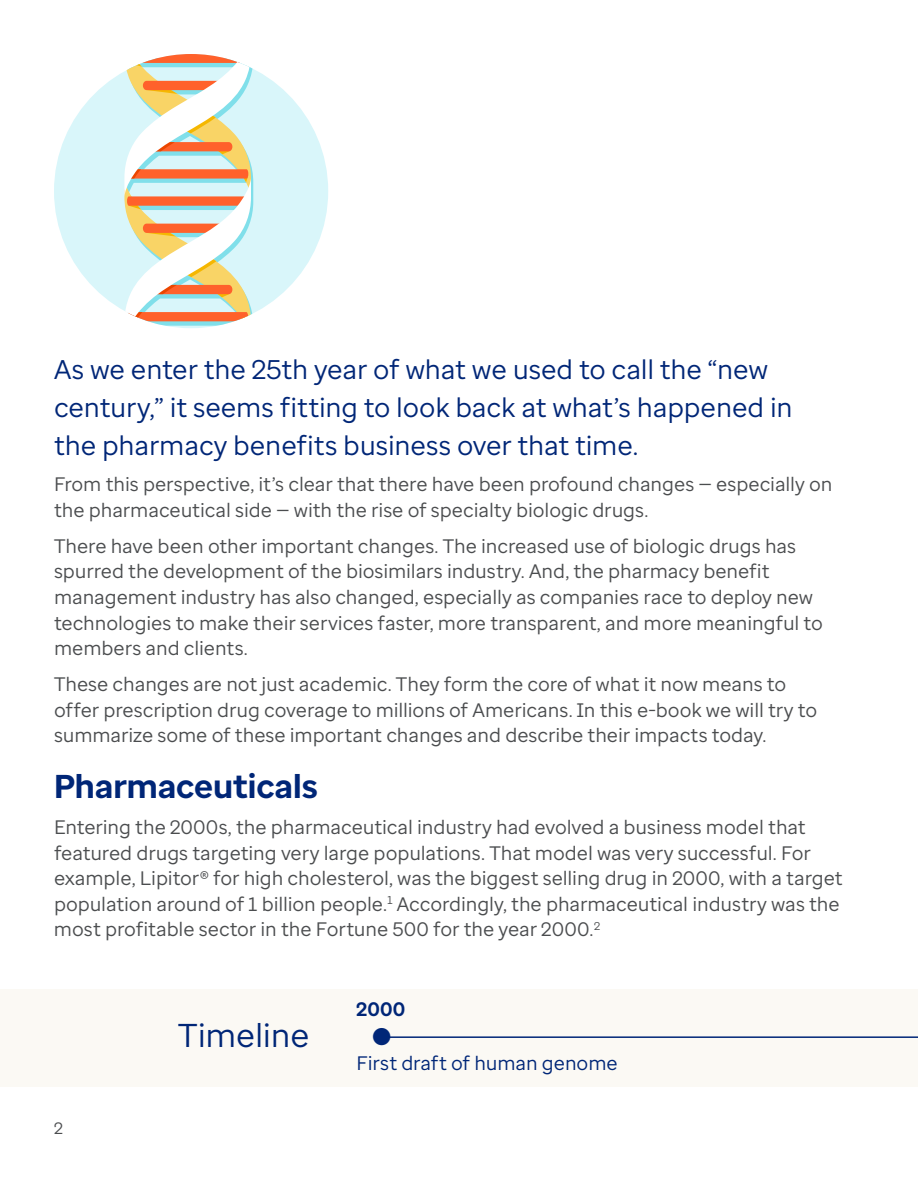
<style>
.page{position:relative;width:918px;height:1188px;background:#fff}
.page>*{position:absolute;margin:0;border:0;box-sizing:border-box;transform-origin:0 0}
.t1{font:700 33px "Enterprise Sans";color:#002677}
.t2{font:33px "Enterprise Sans";letter-spacing:-.01em;color:#002677}
.t3{font:27px/37.8px "Enterprise Sans";letter-spacing:-.01em;color:#002677}
.t4{font:24px "Enterprise Sans";color:#002677}
.t5{font:19.5px/25.5px "Enterprise Sans";letter-spacing:-.005em;color:#4b4d4f}
.t6{font:19.5px "Enterprise Sans";letter-spacing:-.005em;color:#002677}
.t7{font:700 19.5px "Enterprise Sans";color:#002677}
.t8{font:16.5px "Enterprise Sans";color:#4b4d4f}
</style>
<div class="page">
<div style="left:54px;top:54px;width:274px;height:274px;background:#d9f6fa;border-radius:137px"></div>
<svg style="left:124px;top:54px;width:129px;height:274px"></svg>
<div style="left:0;top:989px;width:918px;height:98px;background:#fbf9f4"></div>
<hr style="left:381px;top:1036px;width:537px;height:2px;background:#002677">
<h2 class="t3" style="left:54px;top:351px;width:740px">As we enter the 25th year of what we used to call the “new century,” it seems fitting to look back at what’s happened in the pharmacy benefits business over that time.</h2>
<p class="t5" style="left:54px;top:471px;width:780px">From this perspective, it’s clear that there have been profound changes — especially on the pharmaceutical side — with the rise of specialty biologic drugs.</p>
<p class="t5" style="left:54px;top:533px;width:770px">There have been other important changes. The increased use of biologic drugs has spurred the development of the biosimilars industry. And, the pharmacy benefit management industry has also changed, especially as companies race to deploy new technologies to make their services faster, more transparent, and more meaningful to members and clients.</p>
<p class="t5" style="left:54px;top:672px;width:765px">These changes are not just academic. They form the core of what it now means to offer prescription drug coverage to millions of Americans. In this e-book we will try to summarize some of these important changes and describe their impacts today.</p>
<h1 class="t1" style="left:54px;top:765px;width:265px">Pharmaceuticals</h1>
<p class="t5" style="left:54px;top:814px;width:790px">Entering the 2000s, the pharmaceutical industry had evolved a business model that featured drugs targeting very large populations. That model was very successful. For example, Lipitor® for high cholesterol, was the biggest selling drug in 2000, with a target population around of 1 billion people.<sup>1</sup> Accordingly, the pharmaceutical industry was the most profitable sector in the Fortune 500 for the year 2000.<sup>2</sup></p>
<p class="t8" style="left:54px;top:1117px;width:10px">2</p>
<h1 class="t2" style="left:178px;top:1014px;width:133px">Timeline</h1>
<p class="t7" style="left:356px;top:996px;width:50px">2000</p>
<p class="t4" style="left:372px;top:1021px;width:21px">●</p>
<p class="t6" style="left:356px;top:1050px;width:263px">First draft of human genome</p>
</div>
